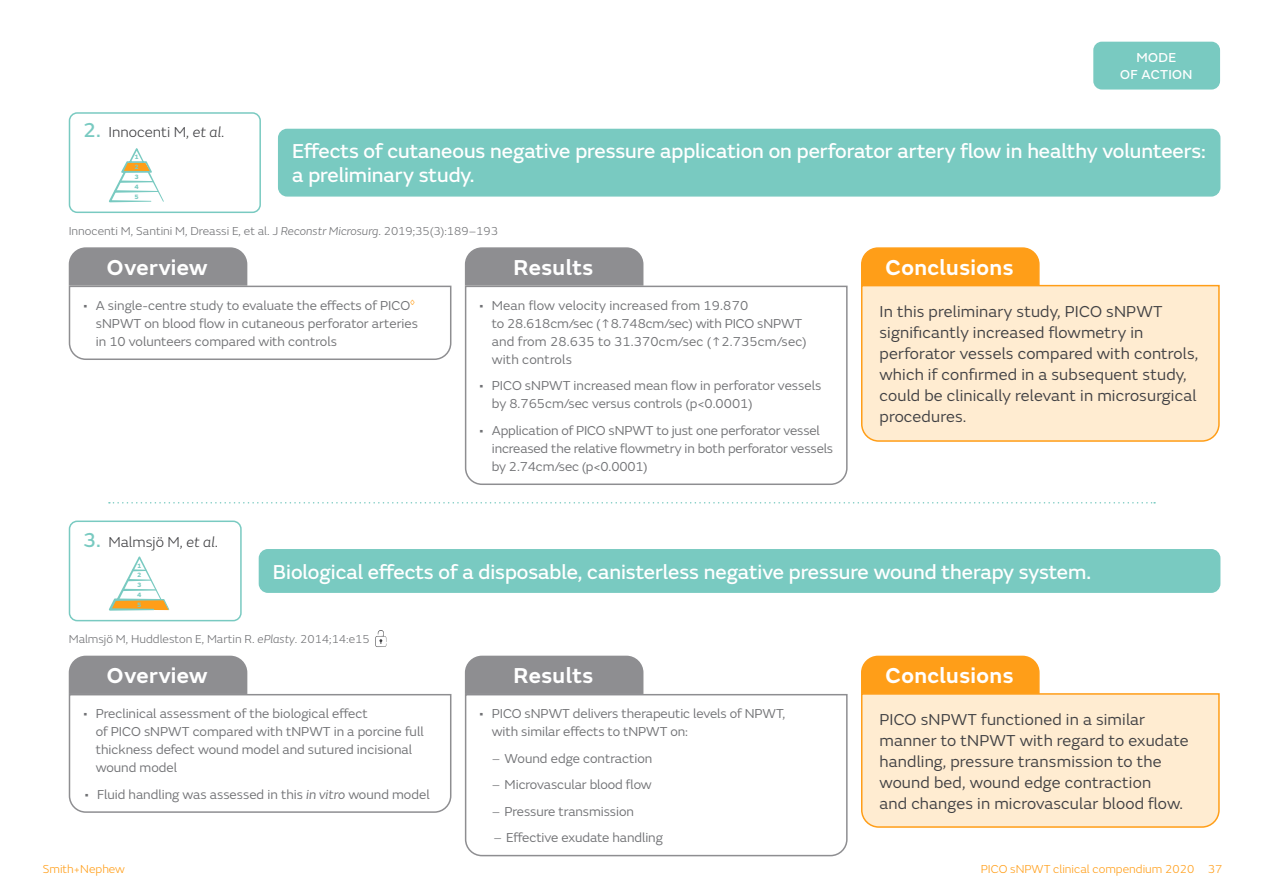
<style>
.page{position:relative;width:1263px;height:893px;background:#fff}
.page>*{position:absolute;margin:0;border:0;box-sizing:border-box;transform-origin:0 0}
.t1{font:600 22.5px "SN Emeric";letter-spacing:.02em;color:#fff}
.t2{font:21px/24px "SN Emeric Core";color:#fff}
.t3{font:16.5px/21px "SN Emeric";letter-spacing:.01em;color:#404043}
.t4{font:300 15px "SN Emeric";color:#404043}
.t5{font:13.5px/18px "SN Emeric";color:#717275}
.t6{font:13.5px/16.5px "SN Emeric Core";letter-spacing:.035em;color:#fff;text-align:center}
.t7{font:300 12px "SN Emeric";color:#717275}
.t8{font:300 12px "SN Emeric";color:#ff9e18}
.t9{font:800 6.6px/9.8px "SN Emeric";color:#79cac1;text-align:justify}
.t10{font:800 6.45px/9.8px "SN Emeric";color:#79cac1;text-align:justify}
.s1{font-family:"SN Emeric Core";font-weight:400;font-size:21px;color:#79cac1}
.s2{font-style:italic}
.s3{font-weight:300}
</style>
<div class="page">
<div style="left:69px;top:112px;width:192px;height:101px;border:2px solid #79cac1;border-radius:8px"></div>
<div style="left:279px;top:129px;width:941px;height:67px;background:#79cac1;border-radius:9px"></div>
<div style="left:278px;top:129px;width:942px;height:68px;border:2px solid #79cac1;border-radius:9px"></div>
<svg style="left:109px;top:148px;width:55px;height:54px"></svg>
<svg style="left:68px;top:247px;width:384px;height:113px"></svg>
<div style="left:464px;top:247px;width:180px;height:38px;background:#8e8e91"></div>
<svg style="left:464px;top:285px;width:384px;height:200px"></svg>
<div style="left:861px;top:247px;width:179px;height:37px;background:#ff9e18"></div>
<div style="left:861px;top:284px;width:359px;height:158px;background:#ffecd1"></div>
<div style="left:69px;top:521px;width:173px;height:100px;border:2px solid #79cac1;border-radius:8px"></div>
<div style="left:259px;top:550px;width:961px;height:42px;background:#79cac1;border-radius:9px"></div>
<div style="left:259px;top:549px;width:961px;height:44px;border:2px solid #79cac1;border-radius:9px"></div>
<svg style="left:109px;top:556px;width:60px;height:55px"></svg>
<div style="left:68px;top:655px;width:180px;height:38px;background:#8e8e91"></div>
<svg style="left:68px;top:693px;width:384px;height:120px"></svg>
<div style="left:464px;top:655px;width:180px;height:38px;background:#8e8e91"></div>
<svg style="left:464px;top:693px;width:384px;height:164px"></svg>
<div style="left:861px;top:655px;width:179px;height:37px;background:#ff9e18"></div>
<div style="left:861px;top:692px;width:359px;height:136px;background:#ffecd1"></div>
<svg style="left:109px;top:502px;width:1046px;height:1px"></svg>
<svg style="left:375px;top:630px;width:11px;height:17px"></svg>
<div style="left:1093px;top:42px;width:127px;height:48px;background:#79cac1;border-radius:9px"></div>
<p class="t4" style="left:83px;top:123px;width:143px"><span class="s1">2.</span> Innocenti M, <span class="s2">et al</span>.</p>
<p class="t6" style="left:1120px;top:49px;width:74px">MODE<br>OF ACTION</p>
<h2 class="t2" style="left:292px;top:139px;width:915px">Effects of cutaneous negative pressure application on perforator artery flow in healthy volunteers: a preliminary study.</h2>
<p class="t9" style="left:135px;top:152px;width:6px">1<br>2<br>3<br>4<br>5</p>
<p class="t7" style="left:69px;top:223px;width:431px">Innocenti M, Santini M, Dreassi E, et al. J <span class="s2">Reconstr Microsurg</span>. 2019;35(3):189–193</p>
<h1 class="t1" style="left:107px;top:253px;width:102px">Overview</h1>
<p class="t5" style="left:96px;top:296px;width:324px;text-indent:-13px">• A single-centre study to evaluate the effects of PICO<sup>◊ </sup>sNPWT on blood flow in cutaneous perforator arteries in 10 volunteers compared with controls</p>
<h1 class="t1" style="left:514px;top:253px;width:81px">Results</h1>
<p class="t5" style="left:492px;top:296px;width:316px;text-indent:-13px">• Mean flow velocity increased from 19.870<br>to 28.618cm/sec (↑8.748cm/sec) with PICO sNPWT and from 28.635 to 31.370cm/sec (↑2.735cm/sec) with controls</p>
<p class="t5" style="left:492px;top:377px;width:331px;text-indent:-13px">• PICO sNPWT increased mean flow in perforator vessels by 8.765cm/sec versus controls (p&lt;0.0001)</p>
<p class="t5" style="left:492px;top:421px;width:343px;text-indent:-13px">• Application of PICO sNPWT to just one perforator vessel increased the relative flowmetry in both perforator vessels by 2.74cm/sec (p&lt;0.0001)</p>
<h1 class="t1" style="left:885px;top:253px;width:129px">Conclusions</h1>
<p class="t3" style="left:879px;top:301px;width:320px">In this preliminary study, PICO sNPWT significantly increased flowmetry in perforator vessels compared with controls, which if confirmed in a subsequent study, could be clinically relevant in microsurgical procedures.</p>
<p class="t4" style="left:83px;top:533px;width:137px"><span class="s1">3.</span> Malmsjö M, <span class="s2">et al</span>.</p>
<p class="t10" style="left:137px;top:561px;width:6px">1<br>2<br>3<br>4<br>5</p>
<h2 class="t2" style="left:273px;top:559px;width:820px">Biological effects of a disposable, canisterless negative pressure wound therapy system.</h2>
<p class="t7" style="left:69px;top:632px;width:302px">Malmsjö M, Huddleston E, Martin R. <span class="s2">ePlasty</span>. 2014;14:e15</p>
<h1 class="t1" style="left:107px;top:661px;width:102px">Overview</h1>
<p class="t5" style="left:96px;top:704px;width:329px;text-indent:-13px">• Preclinical assessment of the biological effect<br>of PICO sNPWT compared with tNPWT in a porcine full thickness defect wound model and sutured incisional wound model</p>
<p class="t5" style="left:84px;top:785px;width:347px">• Fluid handling was assessed in this <span class="s2">in vitro</span> wound model</p>
<h1 class="t1" style="left:514px;top:661px;width:81px">Results</h1>
<p class="t5" style="left:492px;top:704px;width:295px;text-indent:-13px">• PICO sNPWT delivers therapeutic levels of NPWT, with similar effects to tNPWT on:</p>
<p class="t5" style="left:492px;top:749px;width:162px"><span class="s3">–</span> Wound edge contraction</p>
<p class="t5" style="left:492px;top:775px;width:161px"><span class="s3">–</span> Microvascular blood flow</p>
<p class="t5" style="left:492px;top:802px;width:143px"><span class="s3">–</span> Pressure transmission</p>
<p class="t5" style="left:493px;top:828px;width:171px"><span class="s3">–</span> Effective exudate handling</p>
<h1 class="t1" style="left:885px;top:661px;width:129px">Conclusions</h1>
<p class="t3" style="left:879px;top:709px;width:311px">PICO sNPWT functioned in a similar manner to tNPWT with regard to exudate handling, pressure transmission to the wound bed, wound edge contraction<br>and changes in microvascular blood flow.</p>
<p class="t8" style="left:43px;top:861px;width:84px">Smith+Nephew</p>
<p class="t8" style="left:981px;top:862px;width:243px">PICO sNPWT clinical compendium 2020 37</p>
</div>
